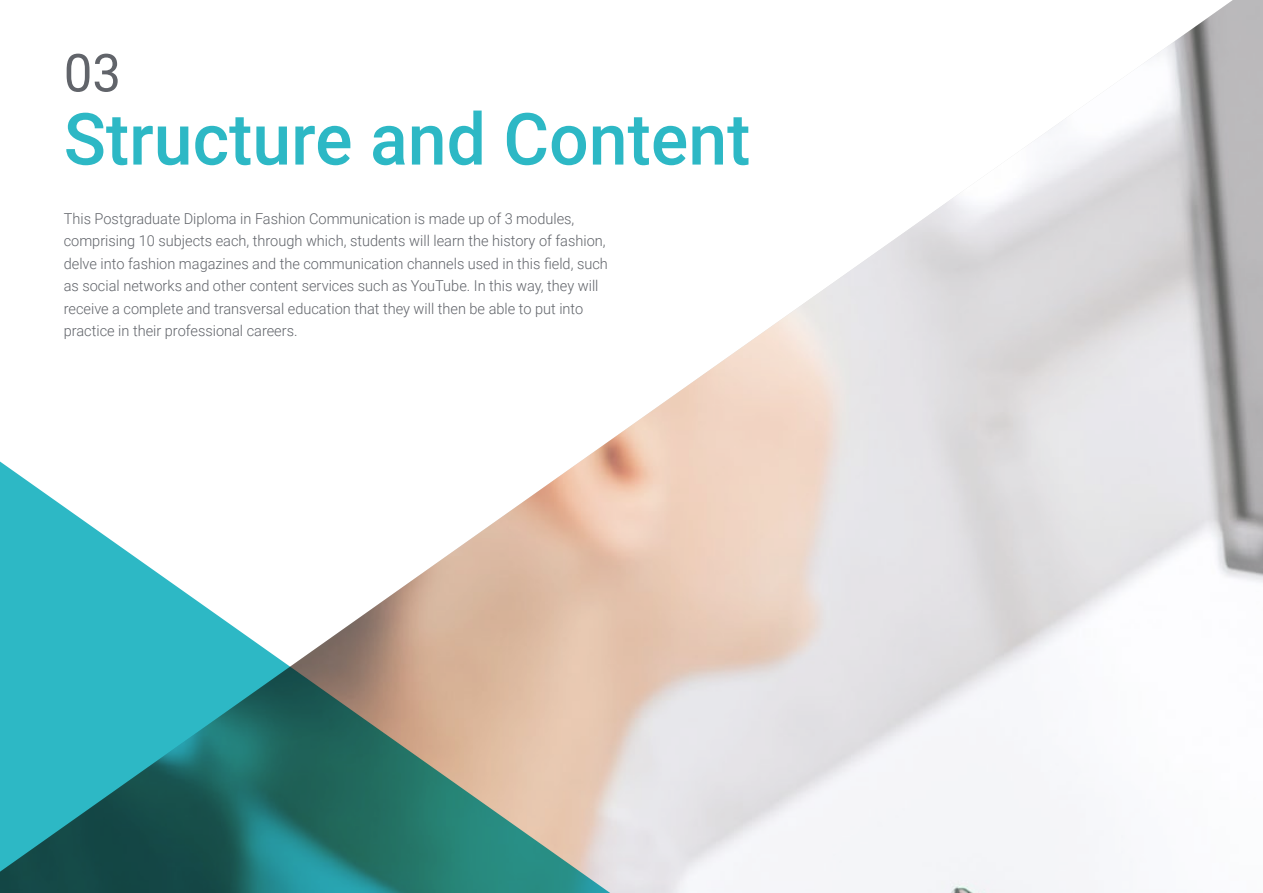
<style>
.page{position:relative;width:1263px;height:893px;background:#fff}
.page>*{position:absolute;margin:0;border:0;box-sizing:border-box;transform-origin:0 0}
.t1{font:500 72px "Roboto";color:#2db8c5}
.t2{font:52.5px "Roboto";color:#61646a}
.t3{font:300 15px/22.5px "Roboto";color:#61646a}
</style>
<div class="page">
<img style="left:602px;top:0;width:661px;height:893px">
<svg style="left:0;top:446px;width:640px;height:447px"></svg>
<h2 class="t2" style="left:64px;top:36px;width:59px">03</h2>
<h1 class="t1" style="left:64px;top:89px;width:688px">Structure and Content</h1>
<p class="t3" style="left:64px;top:207px;width:546px">This Postgraduate Diploma in Fashion Communication is made up of 3 modules, comprising 10 subjects each, through which, students will learn the history of fashion, delve into fashion magazines and the communication channels used in this field, such as social networks and other content services such as YouTube. In this way, they will receive a complete and transversal education that they will then be able to put into practice in their professional careers.</p>
</div>
